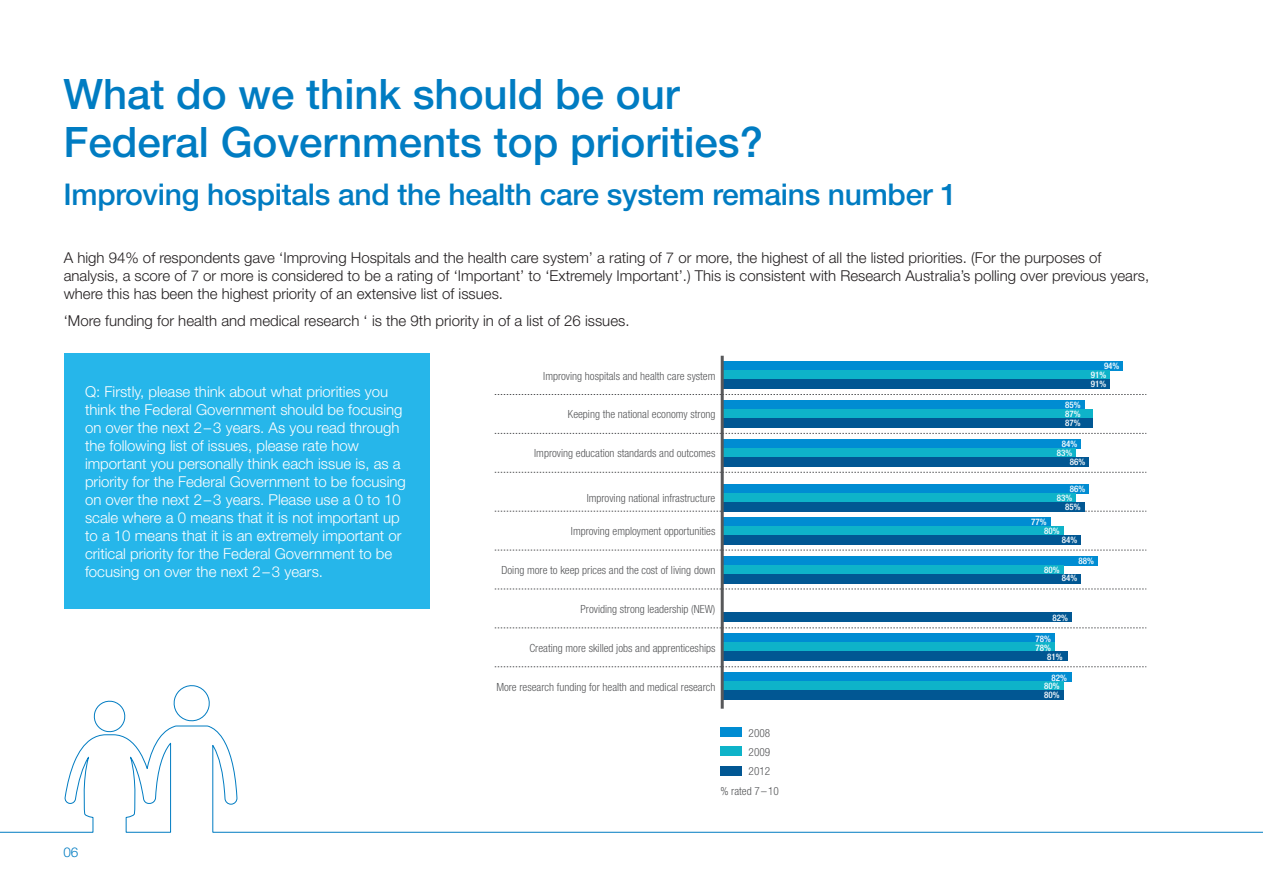
<style>
.page{position:relative;width:1263px;height:893px;background:#fff}
.page>*{position:absolute;margin:0;border:0;box-sizing:border-box;transform-origin:0 0}
.OP_Blue_Head{font:500 42px/48px "Helvetica Neue";color:#007cc2}
.OP_Blue_Head-2{font:500 30px "Helvetica Neue";letter-spacing:-.01em;color:#007cc2}
.OP_text_white_Qs{font:300 15px/18px "Helvetica Neue";color:#fff}
.OP_Text{font:300 15px/18px "Helvetica Neue";color:#231f20}
.OP_Text-2{font:300 13.5px "Helvetica Neue";color:#007cc2}
.GRAPH_-_text_grey{font:300 condensed 11.25px "Helvetica Neue";color:#57585a}
.percentage{font:500 condensed 9px "Helvetica Neue";color:#fff}
</style>
<div class="page">
<svg style="left:0;top:683px;width:1263px;height:150px"></svg>
<div style="left:64px;top:353px;width:365px;height:256px;background:#26b6ea"></div>
<div style="left:720px;top:728px;width:22px;height:9px;background:#008cd2"></div>
<div style="left:720px;top:747px;width:22px;height:9px;background:#0eb3c9"></div>
<div style="left:720px;top:766px;width:22px;height:9px;background:#015793"></div>
<svg style="left:495px;top:394px;width:651px;height:1px"></svg>
<svg style="left:495px;top:550px;width:651px;height:1px"></svg>
<svg style="left:495px;top:433px;width:651px;height:1px"></svg>
<svg style="left:495px;top:628px;width:651px;height:1px"></svg>
<svg style="left:495px;top:472px;width:651px;height:1px"></svg>
<svg style="left:495px;top:589px;width:651px;height:1px"></svg>
<svg style="left:495px;top:511px;width:651px;height:1px"></svg>
<svg style="left:495px;top:666px;width:651px;height:1px"></svg>
<div style="left:723px;top:362px;width:400px;height:9px;background:#008cd2"></div>
<div style="left:723px;top:371px;width:387px;height:9px;background:#0eb3c9"></div>
<div style="left:723px;top:380px;width:387px;height:9px;background:#015793"></div>
<div style="left:723px;top:517px;width:327px;height:9px;background:#008cd2"></div>
<div style="left:723px;top:526px;width:340px;height:9px;background:#0eb3c9"></div>
<div style="left:723px;top:535px;width:357px;height:9px;background:#015793"></div>
<div style="left:723px;top:673px;width:348px;height:9px;background:#008cd2"></div>
<div style="left:723px;top:682px;width:340px;height:9px;background:#0eb3c9"></div>
<div style="left:723px;top:691px;width:340px;height:9px;background:#015793"></div>
<div style="left:723px;top:439px;width:357px;height:9px;background:#008cd2"></div>
<div style="left:723px;top:448px;width:353px;height:9px;background:#0eb3c9"></div>
<div style="left:723px;top:457px;width:366px;height:9px;background:#015793"></div>
<div style="left:723px;top:613px;width:348px;height:9px;background:#015793"></div>
<div style="left:723px;top:400px;width:361px;height:9px;background:#008cd2"></div>
<div style="left:723px;top:409px;width:370px;height:9px;background:#0eb3c9"></div>
<div style="left:723px;top:418px;width:370px;height:9px;background:#015793"></div>
<div style="left:723px;top:556px;width:374px;height:9px;background:#008cd2"></div>
<div style="left:723px;top:565px;width:340px;height:9px;background:#0eb3c9"></div>
<div style="left:723px;top:574px;width:357px;height:9px;background:#015793"></div>
<div style="left:723px;top:484px;width:366px;height:9px;background:#008cd2"></div>
<div style="left:723px;top:493px;width:353px;height:9px;background:#0eb3c9"></div>
<div style="left:723px;top:502px;width:361px;height:9px;background:#015793"></div>
<div style="left:723px;top:634px;width:331px;height:9px;background:#008cd2"></div>
<div style="left:723px;top:643px;width:331px;height:9px;background:#0eb3c9"></div>
<div style="left:723px;top:652px;width:344px;height:9px;background:#015793"></div>
<hr style="left:721px;top:356px;width:3px;height:353px;background:#57585a">
<p class="OP_Blue_Head" style="left:63px;top:70px;width:701px">What do we think should be our<br>Federal Governments top priorities?</p>
<p class="OP_Blue_Head-2" style="left:63px;top:177px;width:895px">Improving hospitals and the health care system remains number 1</p>
<p class="OP_Text" style="left:64px;top:249px;width:1087px">A high 94% of respondents gave ‘Improving Hospitals and the health care system’ a rating of 7 or more, the highest of all the listed priorities. (For the purposes of analysis, a score of 7 or more is considered to be a rating of ‘Important’ to ‘Extremely Important’.) This is consistent with Research Australia’s polling over previous years, where this has been the highest priority of an extensive list of issues.</p>
<p class="OP_Text" style="left:64px;top:311px;width:567px">‘More funding for health and medical research ‘ is the 9th priority in of a list of 26 issues.</p>
<p class="OP_text_white_Qs" style="left:85px;top:382px;width:322px">Q: Firstly, please think about what priorities you think the Federal Government should be focusing on over the next 2–3 years. As you read through the following list of issues, please rate how important you personally think each issue is, as a priority for the Federal Government to be focusing on over the next 2–3 years. Please use a 0 to 10 scale where a 0 means that it is not important up to a 10 means that it is an extremely important or critical priority for the Federal Government to be focusing on over the next 2–3 years.</p>
<p class="OP_Text-2" style="left:63px;top:844px;width:17px">06</p>
<p class="GRAPH_-_text_grey" style="left:543px;top:369px;width:174px">Improving hospitals and health care system</p>
<p class="GRAPH_-_text_grey" style="left:568px;top:408px;width:149px">Keeping the national economy strong</p>
<p class="GRAPH_-_text_grey" style="left:534px;top:447px;width:183px">Improving education standards and outcomes</p>
<p class="GRAPH_-_text_grey" style="left:587px;top:492px;width:130px">Improving national infrastructure</p>
<p class="GRAPH_-_text_grey" style="left:571px;top:525px;width:146px">Improving employment opportunities</p>
<p class="GRAPH_-_text_grey" style="left:501px;top:564px;width:215px">Doing more to keep prices and the cost of living down</p>
<p class="GRAPH_-_text_grey" style="left:580px;top:602px;width:136px">Providing strong leadership (NEW)</p>
<p class="GRAPH_-_text_grey" style="left:529px;top:641px;width:187px">Creating more skilled jobs and apprenticeships</p>
<p class="GRAPH_-_text_grey" style="left:496px;top:680px;width:221px">More research funding for health and medical research</p>
<p class="GRAPH_-_text_grey" style="left:749px;top:726px;width:23px">2008</p>
<p class="GRAPH_-_text_grey" style="left:749px;top:745px;width:23px">2009</p>
<p class="GRAPH_-_text_grey" style="left:749px;top:764px;width:23px">2012</p>
<p class="GRAPH_-_text_grey" style="left:720px;top:784px;width:60px">% rated 7 – 10</p>
<p class="percentage" style="left:1065px;top:400px;width:17px">85%</p>
<p class="percentage" style="left:1065px;top:408px;width:17px">87%</p>
<p class="percentage" style="left:1065px;top:417px;width:17px">87%</p>
<p class="percentage" style="left:1062px;top:439px;width:17px">84%</p>
<p class="percentage" style="left:1104px;top:361px;width:17px">94%</p>
<p class="percentage" style="left:1091px;top:369px;width:17px">91%</p>
<p class="percentage" style="left:1091px;top:378px;width:17px">91%</p>
<p class="percentage" style="left:1057px;top:447px;width:17px">83%</p>
<p class="percentage" style="left:1057px;top:493px;width:17px">83%</p>
<p class="percentage" style="left:1070px;top:456px;width:17px">86%</p>
<p class="percentage" style="left:1070px;top:484px;width:17px">86%</p>
<p class="percentage" style="left:1031px;top:517px;width:17px">77%</p>
<p class="percentage" style="left:1065px;top:502px;width:17px">85%</p>
<p class="percentage" style="left:1044px;top:525px;width:17px">80%</p>
<p class="percentage" style="left:1044px;top:564px;width:17px">80%</p>
<p class="percentage" style="left:1062px;top:534px;width:17px">84%</p>
<p class="percentage" style="left:1062px;top:573px;width:17px">84%</p>
<p class="percentage" style="left:1078px;top:555px;width:17px">88%</p>
<p class="percentage" style="left:1052px;top:612px;width:17px">82%</p>
<p class="percentage" style="left:1047px;top:651px;width:17px">81%</p>
<p class="percentage" style="left:1051px;top:672px;width:17px">82%</p>
<p class="percentage" style="left:1035px;top:633px;width:17px">78%</p>
<p class="percentage" style="left:1035px;top:643px;width:17px">78%</p>
<p class="percentage" style="left:1044px;top:681px;width:17px">80%</p>
<p class="percentage" style="left:1044px;top:690px;width:17px">80%</p>
</div>
